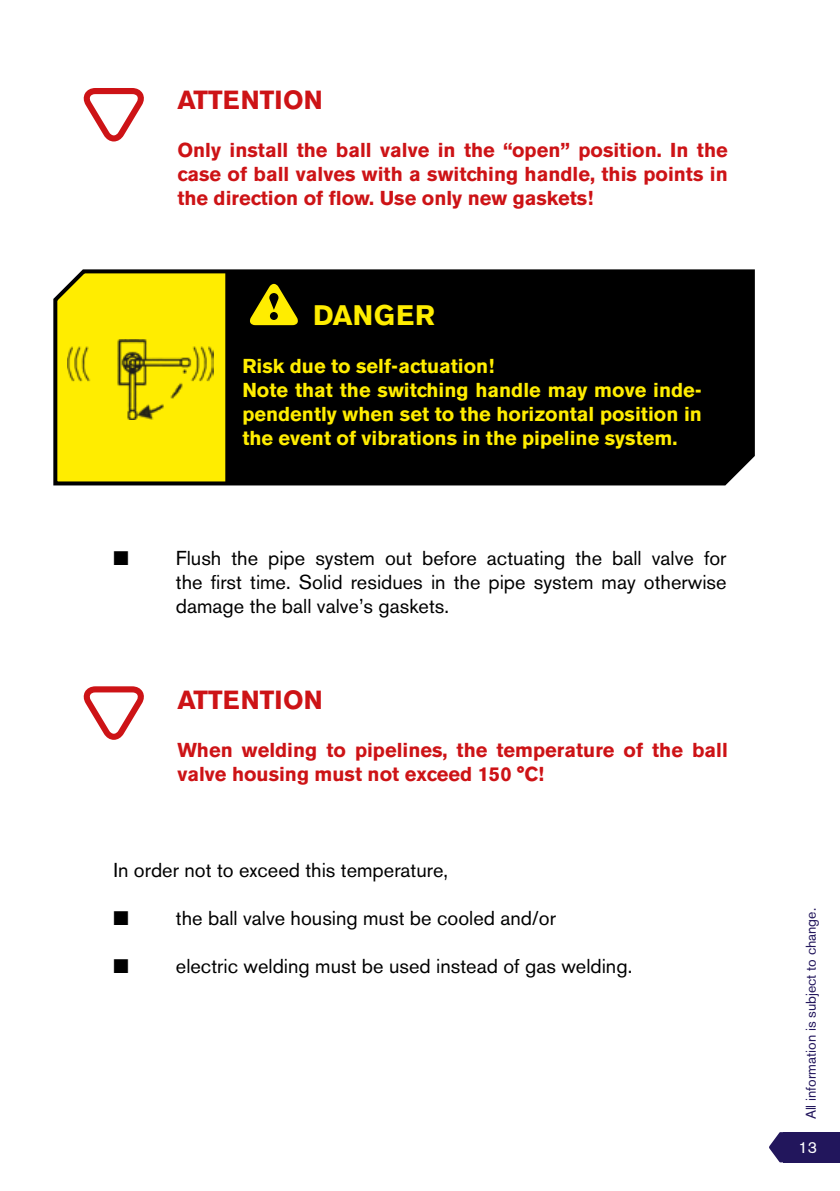
<style>
.page{position:relative;width:840px;height:1191px;background:#fff}
.page>*{position:absolute;margin:0;border:0;box-sizing:border-box;transform-origin:0 0}
.t1{font:700 28px "Akzidenz Grotesk BE";letter-spacing:.02em;color:#ffed00}
.t2{font:700 26px "Akzidenz Grotesk BE";color:#cd1316}
.t3{font:20px/24px "Akzidenz Grotesk BE";color:#000;text-align:justify}
.t4{font:700 20px/24px "Akzidenz Grotesk BE";color:#cd1316;text-align:justify}
.t5{font:700 20px/24px "Akzidenz Grotesk BE";color:#ffed00}
.t6{font:16px "Akzidenz Grotesk BE";color:#fff}
.t7{font:14px "Akzidenz Grotesk BE";color:#22165c}
</style>
<div class="page">
<svg style="left:769px;top:1132px;width:13px;height:30px"></svg>
<div style="left:782px;top:1132px;width:57px;height:30px;background:#22165c"></div>
<svg style="left:53px;top:269px;width:702px;height:217px;background:#2d2a02"></svg>
<svg style="left:248px;top:284px;width:51px;height:41px;background:#827900"></svg>
<svg style="left:83px;top:88px;width:61px;height:53px"></svg>
<svg style="left:83px;top:686px;width:61px;height:54px"></svg>
<img style="left:67px;top:340px;width:146px;height:80px">
<h2 class="t2" style="left:177px;top:85px;width:147px">ATTENTION</h2>
<p class="t4" style="left:177px;top:138px;width:551px">Only install the ball valve in the “open” position. In the case of ball valves with a switching handle, this points in the direction of flow. Use only new gaskets!</p>
<h1 class="t1" style="left:313px;top:299px;width:123px">DANGER</h1>
<p class="t5" style="left:242px;top:354px;width:461px">Risk due to self-actuation!<br>Note that the switching handle may move inde&shy;pendently when set to the horizontal position in the event of vibrations in the pipeline system.</p>
<p class="t3" style="left:176px;top:546px;width:551px;text-indent:-62px">■ Flush the pipe system out before actuating the ball valve for the first time. Solid residues in the pipe system may otherwise damage the ball valve’s gaskets.</p>
<h2 class="t2" style="left:177px;top:685px;width:147px">ATTENTION</h2>
<p class="t4" style="left:177px;top:738px;width:551px">When welding to pipelines, the temperature of the ball valve housing must not exceed 150 °C!</p>
<p class="t3" style="left:113px;top:858px;width:336px">In order not to exceed this temperature,</p>
<p class="t3" style="left:113px;top:906px;width:443px">■ the ball valve housing must be cooled and/or</p>
<p class="t3" style="left:113px;top:954px;width:520px">■ electric welding must be used instead of gas welding.</p>
<p class="t7" style="left:802px;top:1119px;width:213px;rotate:-90deg">All information is subject to change.</p>
<p class="t6" style="left:798px;top:1138px;width:20px">13</p>
</div>
